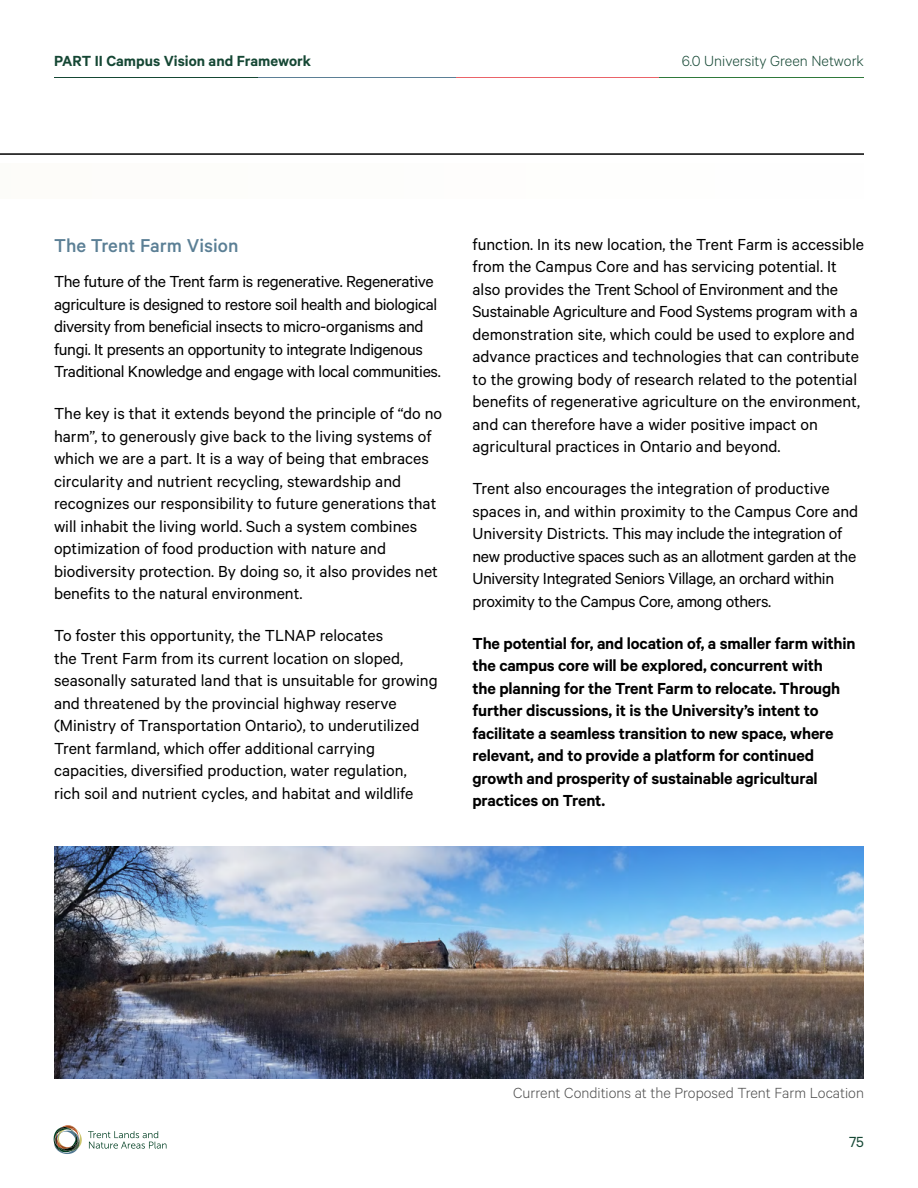
<style>
.page{position:relative;width:918px;height:1188px;background:#fff}
.page>*{position:absolute;margin:0;border:0;box-sizing:border-box;transform-origin:0 0}
.Section_7{font:500 21px "Calibre";color:#5b7f95}
.Body_-_12_15{font:18px/22.5px "Calibre";color:#000}
.Body_-_12_15-2{font:18px/22.5px "Calibre";letter-spacing:-.02em;color:#000}
.Body_-_12_15-3{font:600 18px/22.5px "Calibre";letter-spacing:-.01em;color:#000}
.Body_-_12_15-4{font:300 16.5px "Calibre";color:#4e4e4e}
.t1{font:600 16.5px "Calibre";color:#154734}
.t2{font:300 16.5px "Calibre";color:#154734}
.t3{font:16.5px "Calibre";color:#154734}
</style>
<div class="page">
<svg style="left:88px;top:1131px;width:78px;height:18px"></svg>
<svg style="left:54px;top:1125px;width:28px;height:29px"></svg>
<hr style="left:54px;top:78px;width:205px;height:1px;background:#154734">
<hr style="left:259px;top:78px;width:204px;height:1px;background:#5b7f95">
<hr style="left:456px;top:78px;width:205px;height:1px;background:#ea6368">
<hr style="left:659px;top:78px;width:205px;height:1px;background:#2f793a">
<hr style="left:0;top:153px;width:864px;height:2px;background:#000">
<img style="left:54px;top:847px;width:810px;height:231px">
<p class="t1" style="left:54px;top:51px;width:259px">PART II Campus Vision and Framework</p>
<p class="t2" style="left:682px;top:52px;width:184px">6.0 University Green Network</p>
<p class="Section_7" style="left:54px;top:233px;width:186px">The Trent Farm Vision</p>
<p class="Body_-_12_15-2" style="left:54px;top:270px;width:388px">The future of the Trent farm is regenerative. Regenerative agriculture is designed to restore soil health and biological diversity from beneficial insects to micro-organisms and fungi. It presents an opportunity to integrate Indigenous Traditional Knowledge and engage with local communities.</p>
<p class="Body_-_12_15" style="left:54px;top:402px;width:390px">The key is that it extends beyond the principle of “do no harm”, to generously give back to the living systems of which we are a part. It is a way of being that embraces circularity and nutrient recycling, stewardship and recognizes our responsibility to future generations that will inhabit the living world. Such a system combines optimization of food production with nature and biodiversity protection. By doing so, it also provides net benefits to the natural environment.</p>
<p class="Body_-_12_15" style="left:54px;top:624px;width:385px">To foster this opportunity, the TLNAP relocates<br>the Trent Farm from its current location on sloped, seasonally saturated land that is unsuitable for growing and threatened by the provincial highway reserve (Ministry of Transportation Ontario), to underutilized Trent farmland, which offer additional carrying capacities, diversified production, water regulation,<br>rich soil and nutrient cycles, and habitat and wildlife</p>
<p class="Body_-_12_15" style="left:472px;top:232px;width:393px">function. In its new location, the Trent Farm is accessible from the Campus Core and has servicing potential. It also provides the Trent School of Environment and the Sustainable Agriculture and Food Systems program with a demonstration site, which could be used to explore and advance practices and technologies that can contribute to the growing body of research related to the potential benefits of regenerative agriculture on the environment, and can therefore have a wider positive impact on agricultural practices in Ontario and beyond.</p>
<p class="Body_-_12_15-2" style="left:472px;top:477px;width:387px">Trent also encourages the integration of productive spaces in, and within proximity to the Campus Core and University Districts. This may include the integration of new productive spaces such as an allotment garden at the University Integrated Seniors Village, an orchard within proximity to the Campus Core, among others.</p>
<p class="Body_-_12_15-3" style="left:472px;top:631px;width:385px">The potential for, and location of, a smaller farm within the campus core will be explored, concurrent with<br>the planning for the Trent Farm to relocate. Through further discussions, it is the University’s intent to facilitate a seamless transition to new space, where relevant, and to provide a platform for continued growth and prosperity of sustainable agricultural practices on Trent.</p>
<p class="Body_-_12_15-4" style="left:513px;top:1083px;width:352px">Current Conditions at the Proposed Trent Farm Location</p>
<p class="t3" style="left:849px;top:1132px;width:16px">75</p>
</div>
